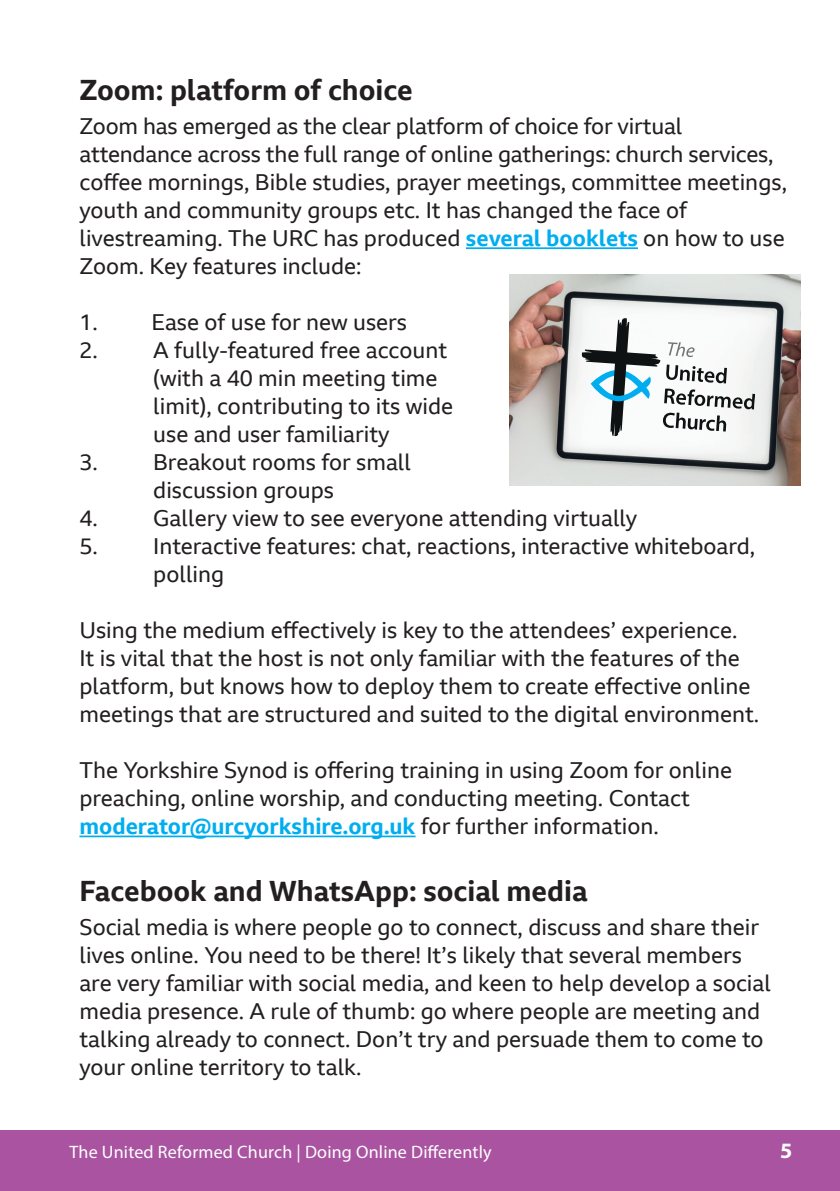
<style>
.page{position:relative;width:840px;height:1191px;background:#fff}
.page>*{position:absolute;margin:0;border:0;box-sizing:border-box;transform-origin:0 0}
.t1{font:700 28px "BBC Reith Sans";color:#231f20}
.t2{font:22px/28px "BBC Reith Sans";color:#231f20}
.t3{font:700 22px "Myriad Pro";color:#fff}
.t4{font:18px "Myriad Pro";letter-spacing:.01em;color:#fff}
.s1{font-weight:700;color:#00aeef}
</style>
<div class="page">
<div style="left:1px;top:1130px;width:838px;height:61px;background:#aa54a1"></div>
<hr style="left:0;top:1130px;width:1px;height:61px;background:#aa54a1">
<hr style="left:465px;top:247px;width:172px;height:2px;background:#00aeef">
<hr style="left:79px;top:835px;width:336px;height:2px;background:#00aeef">
<img style="left:509px;top:274px;width:291px;height:211px">
<svg style="left:581px;top:318px;width:173px;height:118px"></svg>
<p class="t1" style="left:79px;top:72px;width:334px">Zoom: platform of choice</p>
<p class="t2" style="left:79px;top:112px;width:708px">Zoom has emerged as the clear platform of choice for virtual attendance across the full range of online gatherings: church services, coffee mornings, Bible studies, prayer meetings, committee meetings, youth and community groups etc. It has changed the face of livestreaming. The URC has produced <span class="s1">several booklets</span> on how to use Zoom. Key features include:</p>
<p class="t2" style="left:79px;top:308px;width:20px">1.</p>
<p class="t2" style="left:151px;top:308px;width:257px">Ease of use for new users</p>
<p class="t2" style="left:79px;top:336px;width:20px">2.</p>
<p class="t2" style="left:153px;top:336px;width:301px">A fully-featured free account (with a 40 min meeting time limit), contributing to its wide use and user familiarity</p>
<p class="t2" style="left:79px;top:448px;width:20px">3.</p>
<p class="t2" style="left:153px;top:448px;width:259px">Breakout rooms for small discussion groups</p>
<p class="t2" style="left:79px;top:504px;width:20px">4.</p>
<p class="t2" style="left:153px;top:504px;width:485px">Gallery view to see everyone attending virtually</p>
<p class="t2" style="left:79px;top:532px;width:20px">5.</p>
<p class="t2" style="left:153px;top:532px;width:603px">Interactive features: chat, reactions, interactive whiteboard, polling</p>
<p class="t2" style="left:79px;top:616px;width:681px">Using the medium effectively is key to the attendees’ experience.<br>It is vital that the host is not only familiar with the features of the platform, but knows how to deploy them to create effective online meetings that are structured and suited to the digital environment.</p>
<p class="t2" style="left:79px;top:756px;width:654px">The Yorkshire Synod is offering training in using Zoom for online preaching, online worship, and conducting meeting. Contact <span class="s1">moderator@urcyorkshire.org.uk</span> for further information.</p>
<p class="t1" style="left:79px;top:873px;width:509px">Facebook and WhatsApp: social media</p>
<p class="t2" style="left:79px;top:913px;width:692px">Social media is where people go to connect, discuss and share their lives online. You need to be there! It’s likely that several members are very familiar with social media, and keen to help develop a social media presence. A rule of thumb: go where people are meeting and talking already to connect. Don’t try and persuade them to come to your online territory to talk.</p>
<p class="t4" style="left:69px;top:1140px;width:423px">The United Reformed Church | Doing Online Differently</p>
<p class="t3" style="left:779px;top:1136px;width:14px">5</p>
</div>
